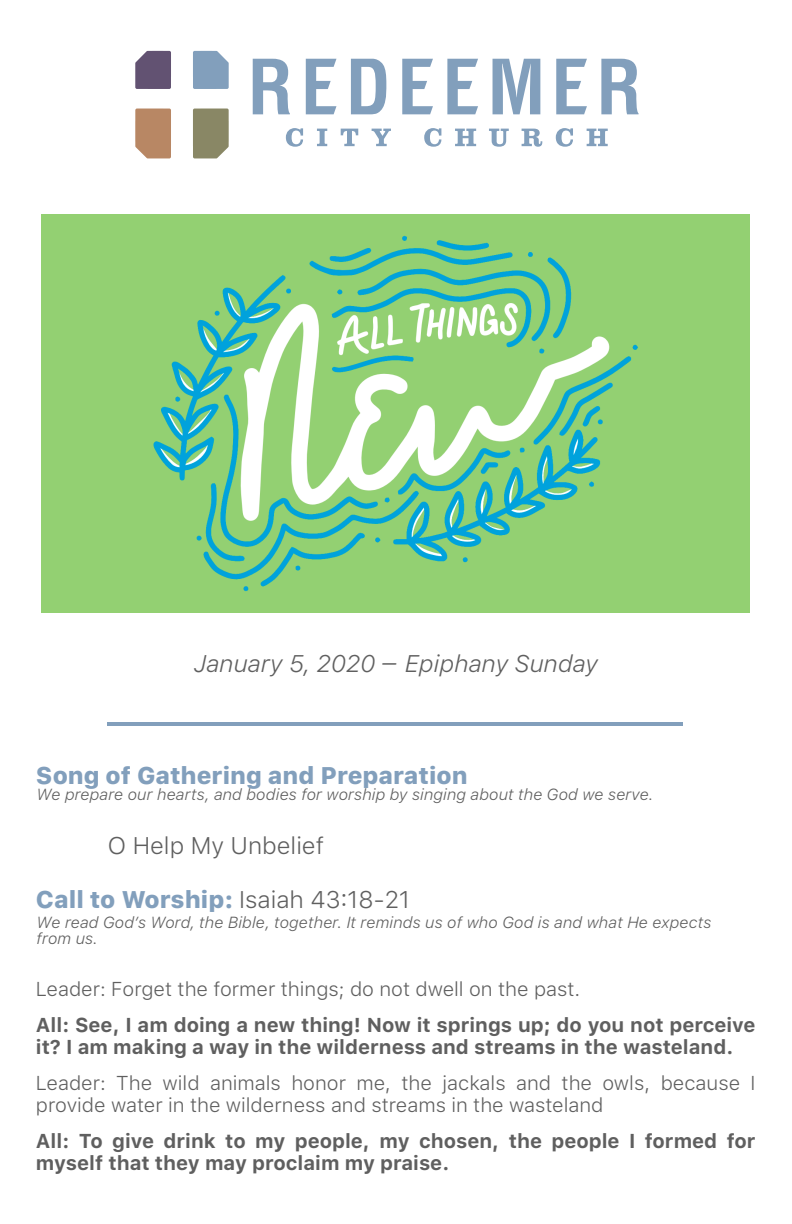
<style>
.page{position:relative;width:792px;height:1224px;background:#fff}
.page>*{position:absolute;margin:0;border:0;box-sizing:border-box;transform-origin:0 0}
.t1{font:800 24px "SFUI Text";color:#829fbc}
.t2{font:italic 300 24px "SFUI Text";color:#5f5f5f}
.t3{font:300 24px "SFUI Text";color:#5f5f5f}
.t4{font:700 20px/22px "SFUI Text";color:#5f5f5f}
.t5{font:300 20px/22px "SFUI Text";color:#5f5f5f}
.t6{font:italic 300 16px/16px "SFUI Text";color:#5f5f5f}
.s1{font-family:"Brandon Text";font-weight:500}
.s2{font-weight:300;color:#5f5f5f}
</style>
<div class="page">
<img style="left:42px;top:214px;width:707px;height:398px">
<hr style="left:107px;top:722px;width:576px;height:4px;background:#829fbc">
<div style="left:135px;top:109px;width:36px;height:49px;background:#b88764"></div>
<div style="left:193px;top:109px;width:36px;height:49px;background:#898765"></div>
<svg style="left:253px;top:59px;width:37px;height:55px"></svg>
<svg style="left:306px;top:59px;width:30px;height:55px"></svg>
<svg style="left:351px;top:59px;width:35px;height:55px"></svg>
<svg style="left:402px;top:59px;width:31px;height:55px"></svg>
<svg style="left:447px;top:59px;width:31px;height:55px"></svg>
<svg style="left:493px;top:59px;width:47px;height:55px"></svg>
<svg style="left:556px;top:59px;width:31px;height:55px"></svg>
<svg style="left:601px;top:59px;width:38px;height:55px"></svg>
<svg style="left:286px;top:128px;width:17px;height:19px"></svg>
<svg style="left:317px;top:129px;width:10px;height:17px"></svg>
<svg style="left:341px;top:129px;width:17px;height:17px"></svg>
<svg style="left:372px;top:129px;width:19px;height:17px"></svg>
<svg style="left:424px;top:128px;width:17px;height:19px"></svg>
<svg style="left:455px;top:129px;width:21px;height:17px"></svg>
<svg style="left:489px;top:129px;width:20px;height:18px"></svg>
<svg style="left:522px;top:129px;width:20px;height:18px"></svg>
<svg style="left:556px;top:128px;width:17px;height:19px"></svg>
<svg style="left:587px;top:129px;width:21px;height:17px"></svg>
<svg style="left:135px;top:51px;width:36px;height:38px"></svg>
<svg style="left:193px;top:51px;width:36px;height:38px"></svg>
<p class="t2" style="left:193px;top:650px;width:406px">January 5, 2020 <span class="s1">—</span> Epiphany Sunday</p>
<p class="t1" style="left:36px;top:761px;width:433px">Song of Gathering and Preparation</p>
<p class="t6" style="left:36px;top:787px;width:619px">We prepare our hearts, and bodies for worship by singing about the God we serve.</p>
<p class="t3" style="left:108px;top:831px;width:218px">O Help My Unbelief</p>
<p class="t1" style="left:36px;top:885px;width:375px">Call to Worship: <span class="s2">Isaiah 43:18-21</span></p>
<p class="t6" style="left:36px;top:915px;width:676px">We read God’s Word, the Bible, together. It reminds us of who God is and what He expects from us.</p>
<p class="t5" style="left:36px;top:978px;width:546px">Leader: Forget the former things; do not dwell on the past.</p>
<p class="t4" style="left:36px;top:1014px;width:721px">All: See, I am doing a new thing! Now it springs up; do you not perceive it? I am making a way in the wilderness and streams in the wasteland.</p>
<p class="t5" style="left:36px;top:1072px;width:721px">Leader: The wild animals honor me, the jackals and the owls, because I provide water in the wilderness and streams in the wasteland</p>
<p class="t4" style="left:36px;top:1130px;width:721px">All: To give drink to my people, my chosen, the people I formed for myself that they may proclaim my praise.</p>
</div>
